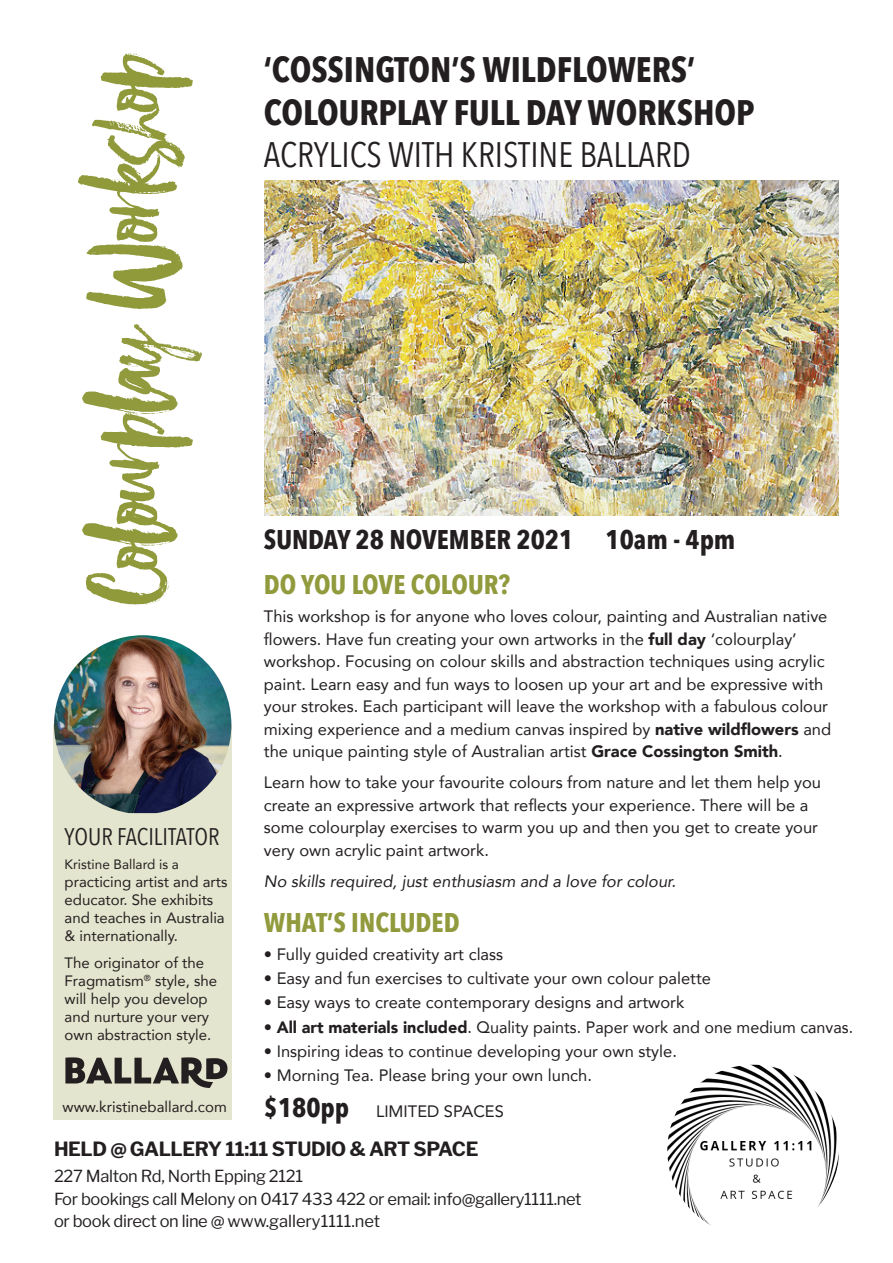
<style>
.page{position:relative;width:893px;height:1263px;background:#fff}
.page>*{position:absolute;margin:0;border:0;box-sizing:border-box;transform-origin:0 0}
.t1{font:172.05px "Bellissimo";color:#909a3a}
.t2{font:700 35.4px/42.5px "Avenir Next Condensed";color:#231f20}
.t3{font:35.4px "Avenir Next Condensed";color:#231f20}
.t4{font:700 27px "Avenir Next Condensed";color:#919a3c}
.t5{font:700 27px "Avenir Next Condensed";color:#231f20}
.t6{font:24px "Avenir Next Condensed";color:#231f20}
.t7{font:700 19.5px "Libre Franklin";letter-spacing:-.02em;color:#231f20}
.t8{font:16.5px/22.5px "Avenir";color:#231f20}
.t9{font:16.5px/22.5px "Libre Franklin";letter-spacing:-.02em;color:#231f20}
.t10{font:italic 16.5px "Avenir";color:#231f20}
.t11{font:15px/18px "Avenir";color:#231f20}
.t12{font:13.5px "Avenir";color:#231f20}
.s1{color:#919a3c}
.s2{font-weight:900}
.s3{font-family:"Avenir Next Condensed";font-weight:700;font-size:27px}
</style>
<div class="page">
<div style="left:53px;top:725px;width:178px;height:395px;background:#e4e5ce"></div>
<svg style="left:65px;top:1057px;width:162px;height:31px"></svg>
<img style="left:54px;top:635px;width:177px;height:178px">
<img style="left:667px;top:1065px;width:172px;height:171px;border-radius:86px">
<img style="left:265px;top:181px;width:574px;height:334px">
<h1 class="t1" style="left:47px;top:605px;width:554px;rotate:-90deg">Colou<span class="s1">rplay</span> Workshop</h1>
<h3 class="t6" style="left:65px;top:816px;width:156px">YOUR FACILITATOR</h3>
<p class="t12" style="left:65px;top:854px;width:116px">Kristine Ballard is a</p>
<p class="t11" style="left:65px;top:873px;width:164px">practicing artist and arts educator. She exhibits and teaches in Australia &amp; internationally.</p>
<p class="t11" style="left:65px;top:953px;width:154px">The originator of the<br>Fragmatism<sup>®</sup> style, she will help you develop and nurture your very own abstraction style.</p>
<p class="t11" style="left:63px;top:1097px;width:166px">www.kristineballard.com</p>
<h2 class="t2" style="left:264px;top:48px;width:492px">‘COSSINGTON’S WILDFLOWERS’<br>COLOURPLAY FULL DAY WORKSHOP</h2>
<h2 class="t3" style="left:264px;top:124px;width:429px">ACRYLICS WITH KRISTINE BALLARD</h2>
<h3 class="t5" style="left:264px;top:523px;width:473px">SUNDAY 28 NOVEMBER 2021 10AM - 4PM</h3>
<h3 class="t4" style="left:264px;top:568px;width:247px">DO YOU LOVE COLOUR?</h3>
<p class="t8" style="left:264px;top:605px;width:569px">This workshop is for anyone who loves colour, painting and Australian native flowers. Have fun creating your own artworks in the <span class="s2">full day</span> ‘colourplay’ workshop. Focusing on colour skills and abstraction techniques using acrylic paint. Learn easy and fun ways to loosen up your art and be expressive with your strokes. Each participant will leave the workshop with a fabulous colour mixing experience and a medium canvas inspired by <span class="s2">native wildflowers</span> and the unique painting style of Australian artist <span class="s2">Grace Cossington Smith</span>.</p>
<p class="t8" style="left:264px;top:771px;width:559px">Learn how to take your favourite colours from nature and let them help you create an expressive artwork that reflects your experience. There will be a some colourplay exercises to warm you up and then you get to create your very own acrylic paint artwork.</p>
<p class="t10" style="left:264px;top:871px;width:414px">No skills required, just enthusiasm and a love for colour.</p>
<h3 class="t4" style="left:264px;top:906px;width:111px">WHAT’S INCLUDED</h3>
<p class="t8" style="left:264px;top:943px;width:241px">• Fully guided creativity art class</p>
<p class="t8" style="left:264px;top:967px;width:449px">• Easy and fun exercises to cultivate your own colour palette</p>
<p class="t8" style="left:264px;top:991px;width:422px">• Easy ways to create contemporary designs and artwork</p>
<p class="t8" style="left:264px;top:1015px;width:591px">• <span class="s2">All art materials included</span>. Quality paints. Paper work and one medium canvas.</p>
<p class="t8" style="left:264px;top:1039px;width:415px">• Inspiring ideas to continue developing your own style.</p>
<p class="t8" style="left:264px;top:1063px;width:330px">• Morning Tea. Please bring your own lunch.</p>
<p class="t8" style="left:264px;top:1100px;width:242px"><span class="s3">$180PP</span> LIMITED SPACES</p>
<p class="t7" style="left:54px;top:1137px;width:118px">HELD @ GALLE</p>
<p class="t7" style="left:195px;top:1137px;width:283px">RY 11:11 STUDIO &amp; ART SPACE</p>
<p class="t9" style="left:54px;top:1165px;width:529px">227 Malton Rd, North Epping 2121<br>For bookings call Melony on 0417 433 422 or email: info@gallery1111.net or book direct on line @ www.gallery1111.net</p>
</div>
